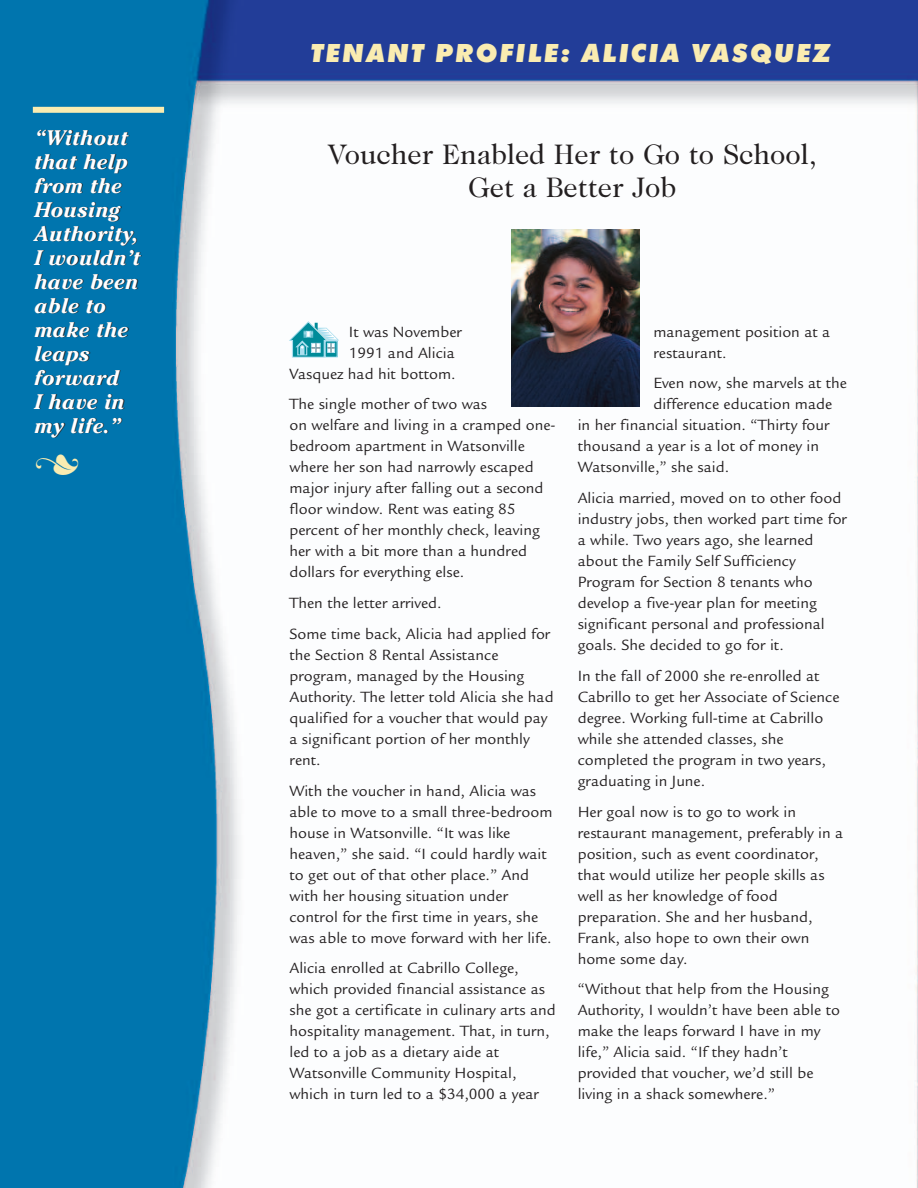
<style>
.page{position:relative;width:918px;height:1188px;background:#fff}
.page>*{position:absolute;margin:0;border:0;box-sizing:border-box;transform-origin:0 0}
.t1{font:39px "Type Embellishments One Plain";color:#faecb1;scale:.9 1}
.t2{font:28.5px/33px "Caslon Two Twenty Four";color:#231f20;text-align:center}
.t3{font:italic 800 27px "Futura T";letter-spacing:.07em;color:#faecb1}
.t4{font:italic 700 21px/24px "Cheltenham";letter-spacing:.005em;color:#fff}
.t5{font:16.2px/21px "Legacy Sans";color:#231f20}
</style>
<div class="page">
<img style="left:0;top:0;width:918px;height:1188px">
<div style="left:33px;top:107px;width:131px;height:6px;background:#faecb1"></div>
<img style="left:511px;top:229px;width:129px;height:178px">
<svg style="left:288px;top:321px;width:51px;height:37px"></svg>
<p class="t4" style="left:34px;top:127px;width:108px">“Without that help from the<br>Housing<br>Authority,<br>I wouldn’t have been able to make the leaps forward<br>I have in my life.”</p>
<h1 class="t1" style="left:34px;top:450px;width:52px">n</h1>
<h3 class="t3" style="left:310px;top:37px;width:521px">TENANT PROFILE: ALICIA VASQUEZ</h3>
<h2 class="t2" style="left:328px;top:140px;width:490px">Voucher Enabled Her to Go to School,<br>Get a Better Job</h2>
<p class="t5" style="left:349px;top:323px;width:115px">It was November</p>
<p class="t5" style="left:349px;top:344px;width:107px">1991 and Alicia</p>
<p class="t5" style="left:290px;top:365px;width:168px">Vasquez had hit bottom.</p>
<p class="t5" style="left:290px;top:395px;width:268px">The single mother of two was<br>on welfare and living in a cramped one&shy;bedroom apartment in Watsonville where her son had narrowly escaped major injury after falling out a second floor window. Rent was eating 85 percent of her monthly check, leaving her with a bit more than a hundred dollars for everything else.</p>
<p class="t5" style="left:290px;top:589px;width:262px;line-height:30.8px">Then the letter arrived.<br>Some time back, Alicia had applied for</p>
<p class="t5" style="left:289px;top:646px;width:266px">the Section 8 Rental Assistance program, managed by the Housing<br>Authority. The letter told Alicia she had qualified for a voucher that would pay a significant portion of her monthly rent.</p>
<p class="t5" style="left:289px;top:782px;width:264px">With the voucher in hand, Alicia was able to move to a small three-bedroom house in Watsonville. “It was like heaven,” she said. “I could hardly wait to get out of that other place.” And with her housing situation under control for the first time in years, she was able to move forward with her life.</p>
<p class="t5" style="left:289px;top:959px;width:268px">Alicia enrolled at Cabrillo College, which provided financial assistance as she got a certificate in culinary arts and hospitality management. That, in turn, led to a job as a dietary aide at Watsonville Community Hospital, which in turn led to a $34,000 a year</p>
<p class="t5" style="left:653px;top:323px;width:178px">management position at a restaurant.</p>
<p class="t5" style="left:653px;top:374px;width:195px">Even now, she marvels at the</p>
<p class="t5" style="left:653px;top:395px;width:180px">difference education made</p>
<p class="t5" style="left:578px;top:416px;width:253px">in her financial situation. “Thirty four</p>
<p class="t5" style="left:578px;top:437px;width:243px">thousand a year is a lot of money in</p>
<p class="t5" style="left:578px;top:458px;width:153px">Watsonville,” she said.</p>
<p class="t5" style="left:578px;top:489px;width:271px">Alicia married, moved on to other food industry jobs, then worked part time for a while. Two years ago, she learned about the Family Self Sufficiency Program for Section 8 tenants who develop a five-year plan for meeting significant personal and professional goals. She decided to go for it.</p>
<p class="t5" style="left:578px;top:667px;width:263px">In the fall of 2000 she re-enrolled at Cabrillo to get her Associate of Science degree. Working full-time at Cabrillo while she attended classes, she completed the program in two years, graduating in June.</p>
<p class="t5" style="left:578px;top:803px;width:267px">Her goal now is to go to work in restaurant management, preferably in a position, such as event coordinator, that would utilize her people skills as well as her knowledge of food preparation. She and her husband,<br>Frank, also hope to own their own home some day.</p>
<p class="t5" style="left:578px;top:980px;width:264px">“Without that help from the Housing Authority, I wouldn’t have been able to make the leaps forward I have in my life,” Alicia said. “If they hadn’t provided that voucher, we’d still be living in a shack somewhere.”</p>
</div>
